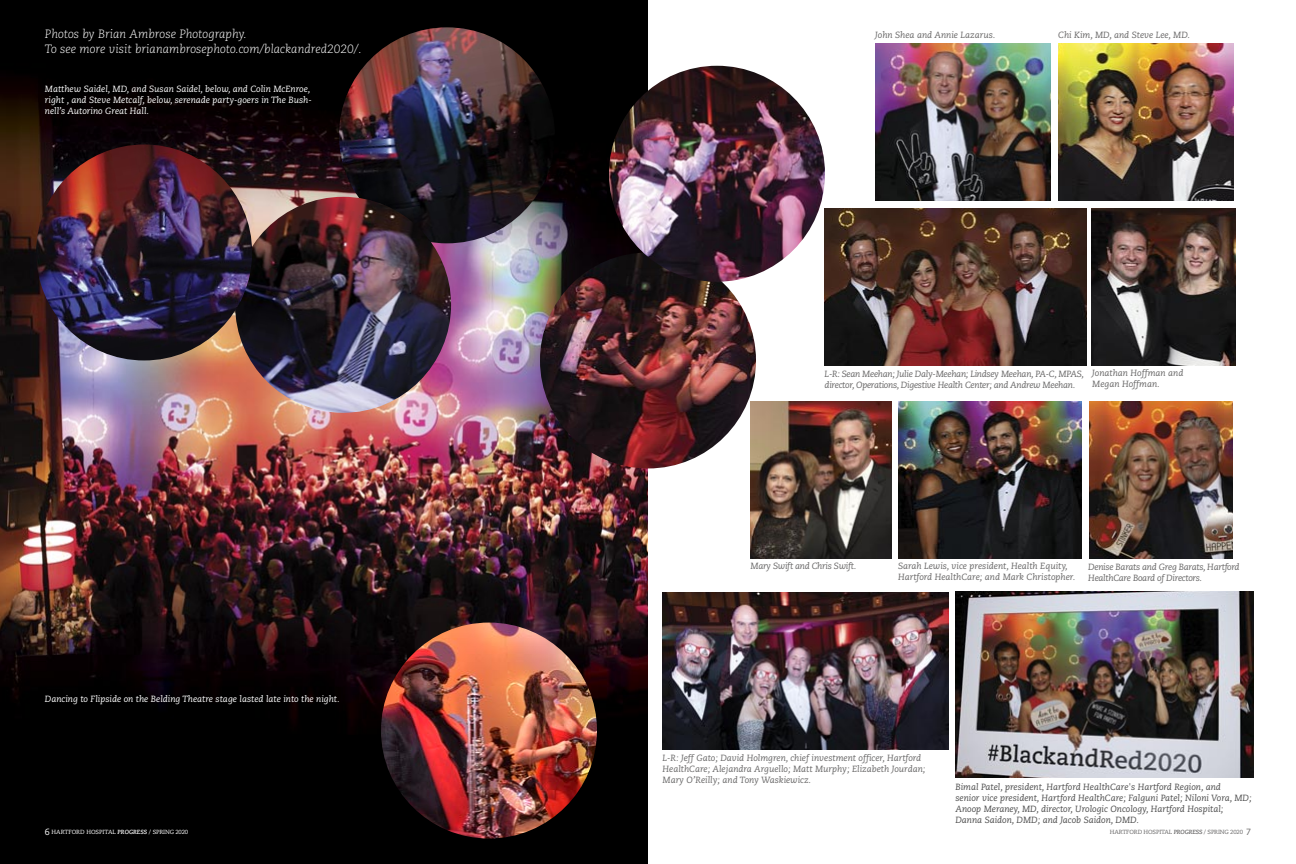
<style>
.page{position:relative;width:1296px;height:864px;background:#fff}
.page>*{position:absolute;margin:0;border:0;box-sizing:border-box;transform-origin:0 0}
.t1{font:italic 300 12px/15px "Caecilia CE";color:#fff}
.t2{font:italic 9px/11px "Caecilia CE";color:#686767}
.t3{font:italic 9px/11px "Caecilia CE";color:#4d4d4d}
.t4{font:italic 9px/11px "Caecilia CE";color:#fff}
.t5{font:italic 9px/11px "Caecilia CE";letter-spacing:-.03em;color:#686767}
.t6{font:6px "Caecilia CE";color:#fff}
.t7{font:6px "Caecilia CE";letter-spacing:-.02em;color:#686767}
.s1{font-size:9px}
.s2{font-weight:700;font-style:italic}
</style>
<div class="page">
<img style="left:0;top:0;width:648px;height:864px">
<img style="left:825px;top:208px;width:261px;height:158px">
<img style="left:751px;top:401px;width:140px;height:158px">
<img style="left:339px;top:27px;width:216px;height:216px;border-radius:50%">
<img style="left:235px;top:197px;width:216px;height:216px;border-radius:50%">
<img style="left:36px;top:144px;width:216px;height:216px;border-radius:50%">
<img style="left:381px;top:623px;width:216px;height:216px;border-radius:50%">
<img style="left:540px;top:252px;width:216px;height:216px;border-radius:50%">
<img style="left:609px;top:66px;width:216px;height:216px;border-radius:50%">
<img style="left:898px;top:401px;width:184px;height:158px">
<img style="left:1089px;top:401px;width:144px;height:158px">
<img style="left:1091px;top:208px;width:144px;height:158px">
<img style="left:1058px;top:43px;width:175px;height:158px">
<img style="left:875px;top:44px;width:176px;height:157px">
<img style="left:662px;top:592px;width:286px;height:158px">
<img style="left:955px;top:591px;width:299px;height:187px">
<p class="t1" style="left:45px;top:28px;width:318px">Photos by Brian Ambrose Photography.<br>To see more visit brianambrosephoto.com/blackandred2020/.</p>
<p class="t4" style="left:45px;top:84px;width:268px">Matthew Saidel, MD, and Susan Saidel, below, and Colin McEnroe, right , and Steve Metcalf, below, serenade party-goers in The Bush&shy;nell’s Autorino Great Hall.</p>
<p class="t4" style="left:45px;top:694px;width:296px">Dancing to Flipside on the Belding Theatre stage lasted late into the night.</p>
<p class="t6" style="left:45px;top:829px;width:145px"><span class="s1">6</span> HARTFORD HOSPITAL <span class="s2">PROGRESS</span> / SPRING 2020</p>
<p class="t2" style="left:875px;top:31px;width:122px">John Shea and Annie Lazarus.</p>
<p class="t2" style="left:1058px;top:31px;width:133px">Chi Kim, MD, and Steve Lee, MD.</p>
<p class="t5" style="left:825px;top:370px;width:261px">L-R: Sean Meehan; Julie Daly-Meehan; Lindsey Meehan, PA-C, MPAS, director, Operations, Digestive Health Center; and Andrew Meehan.</p>
<p class="t2" style="left:1092px;top:368px;width:93px">Jonathan Hoffman and<br>Megan Hoffman.</p>
<p class="t5" style="left:750px;top:561px;width:107px">Mary Swift and Chris Swift.</p>
<p class="t2" style="left:898px;top:561px;width:179px">Sarah Lewis, vice president, Health Equity,<br>Hartford HealthCare; and Mark Christopher.</p>
<p class="t5" style="left:1088px;top:562px;width:153px">Denise Barats and Greg Barats, Hartford<br>HealthCare Board of Directors.</p>
<p class="t2" style="left:663px;top:753px;width:264px">L-R: Jeff Gato; David Holmgren, chief investment officer, Hartford<br>HealthCare; Alejandra Arguello; Matt Murphy; Elizabeth Jourdan;<br>Mary O’Reilly; and Tony Waskiewicz.</p>
<p class="t3" style="left:955px;top:782px;width:298px">Bimal Patel, president, Hartford HealthCare's Hartford Region, and<br>senior vice president, Hartford HealthCare; Falguni Patel; Niloni Vora, MD; Anoop Meraney, MD, director, Urologic Oncology, Hartford Hospital; Danna Saidon, DMD; and Jacob Saidon, DMD.</p>
<p class="t7" style="left:1110px;top:829px;width:143px">HARTFORD HOSPITAL <span class="s2">PROGRESS</span> / SPRING 2020 <span class="s1">7</span></p>
</div>
